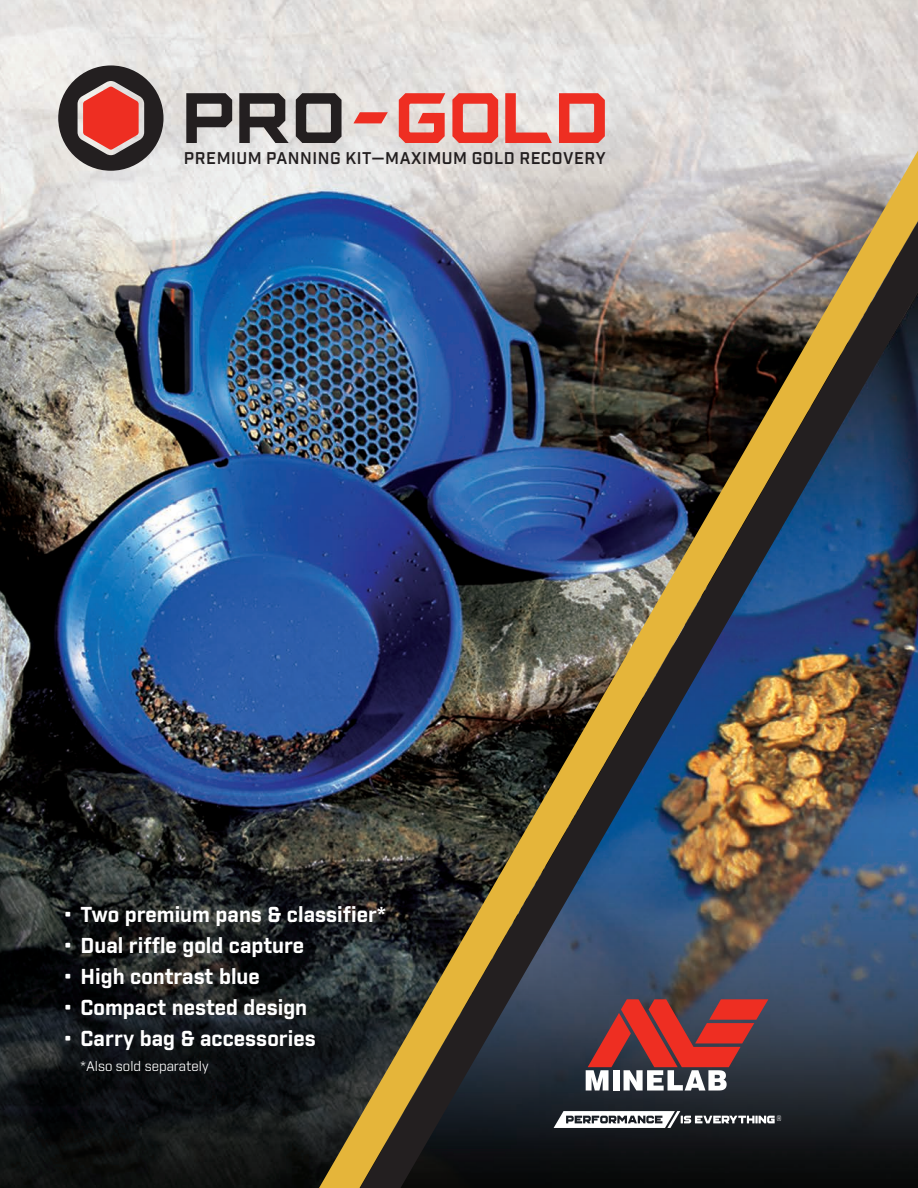
<style>
.page{position:relative;width:918px;height:1188px;background:#fff}
.page>*{position:absolute;margin:0;border:0;box-sizing:border-box;transform-origin:0 0}
.t1{font:700 21px "Industry";color:#fff}
.t2{font:600 16.5px "Industry";letter-spacing:.035em;color:#231f20}
.t3{font:13.5px "Industry";color:#fff}
</style>
<div class="page">
<img style="left:0;top:0;width:918px;height:1188px">
<img style="left:319px;top:151px;width:599px;height:1037px">
<svg style="left:586px;top:999px;width:182px;height:92px;background:#944b4d"></svg>
<svg style="left:554px;top:1111px;width:227px;height:17px"></svg>
<svg style="left:38px;top:65px;width:586px;height:107px;background:#c7aba8"></svg>
<p class="t2" style="left:184px;top:148px;width:423px">PREMIUM PANNING KIT—MAXIMUM GOLD RECOVERY</p>
<p class="t1" style="left:64px;top:902px;width:324px">• Two premium pans &amp; classifier*</p>
<p class="t1" style="left:64px;top:933px;width:242px">• Dual riffle gold capture</p>
<p class="t1" style="left:64px;top:964px;width:198px">• High contrast blue</p>
<p class="t1" style="left:64px;top:995px;width:245px">• Compact nested design</p>
<p class="t1" style="left:64px;top:1026px;width:254px">• Carry bag &amp; accessories</p>
<p class="t3" style="left:81px;top:1058px;width:129px">*Also sold separately</p>
</div>
